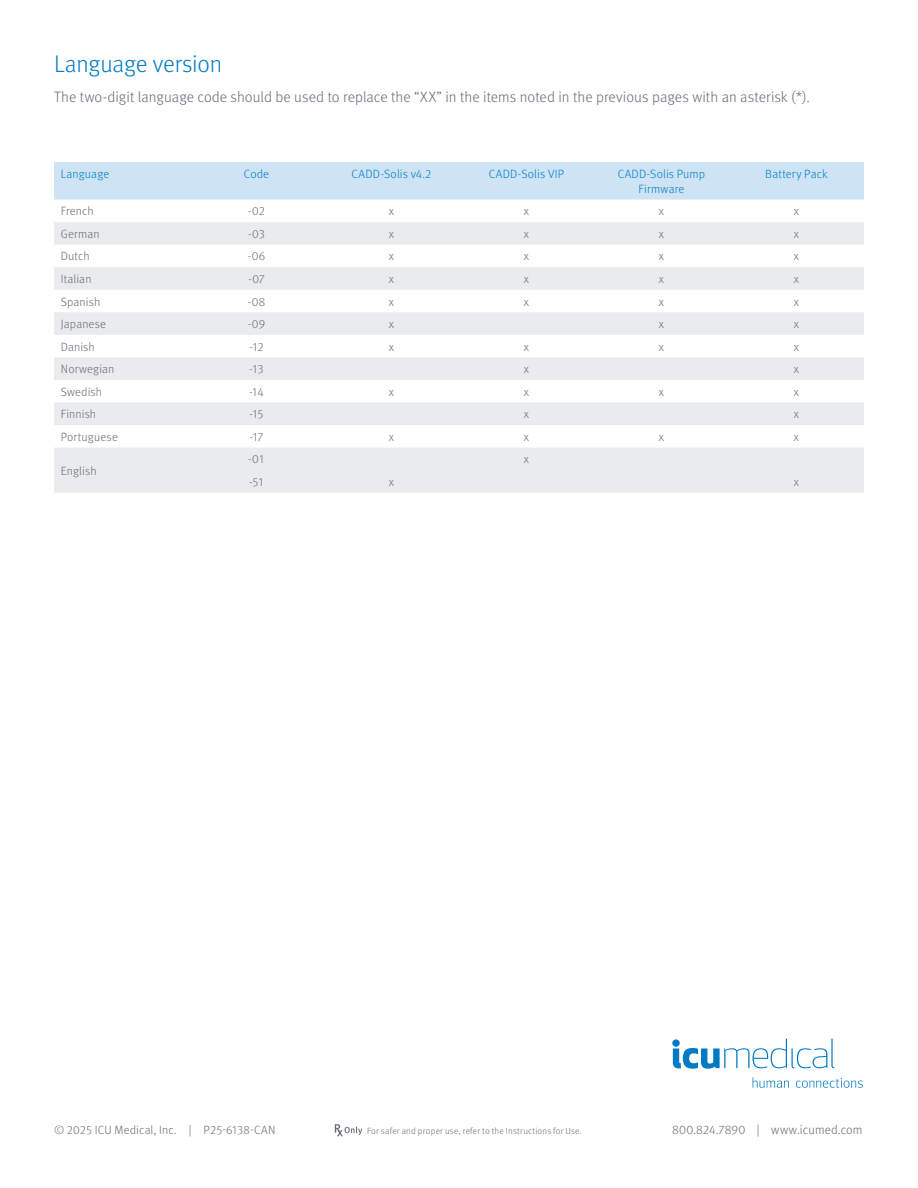
<style>
.page{position:relative;width:918px;height:1188px;background:#fff}
.page>*{position:absolute;margin:0;border:0;box-sizing:border-box;transform-origin:0 0}
.Page_heading{font:300 24px "Meta OT";letter-spacing:-.01em;color:#007bc3}
.Page_heading-2{font:300 15px "Meta OT";color:#696b73}
.t1{font:300 12.45px "Meta OT";letter-spacing:.01em;color:#696b73}
.Table_text{font:300 12px "Meta OT";letter-spacing:.01em;color:#696b73}
.Table_text-2{font:300 12px/15px "Meta OT";letter-spacing:.015em;color:#007bc3;text-align:center}
.t2{font:300 9px "Meta OT";letter-spacing:.02em;color:#696b73}
</style>
<div class="page">
<div style="left:54px;top:162px;width:810px;height:38px;background:#cee4f5"></div>
<svg style="left:54px;top:222px;width:810px;height:271px;fill:#eaebec"></svg>
<svg style="left:335px;top:1124px;width:27px;height:12px"></svg>
<svg style="left:673px;top:1039px;width:161px;height:30px"></svg>
<div style="left:672px;top:1039px;width:8px;height:8px;background:#007bc3;border-radius:50%"></div>
<svg style="left:752px;top:1077px;width:37px;height:11px"></svg>
<svg style="left:796px;top:1078px;width:67px;height:10px"></svg>
<p class="Page_heading" style="left:54px;top:50px;width:170px">Language version</p>
<p class="Page_heading-2" style="left:54px;top:88px;width:757px">The two-digit language code should be used to replace the “XX” in the items noted in the previous pages with an asterisk (*).</p>
<p class="Table_text-2" style="left:61px;top:166px;width:50px">Language</p>
<p class="Table_text-2" style="left:244px;top:166px;width:27px">Code</p>
<p class="Table_text-2" style="left:352px;top:166px;width:81px">CADD-Solis v4.2</p>
<p class="Table_text-2" style="left:489px;top:166px;width:77px">CADD-Solis VIP</p>
<p class="Table_text-2" style="left:618px;top:166px;width:89px">CADD-Solis Pump<br>Firmware</p>
<p class="Table_text-2" style="left:765px;top:166px;width:64px">Battery Pack</p>
<p class="Table_text" style="left:61px;top:204px;width:34px">French</p>
<p class="Table_text" style="left:248px;top:204px;width:18px">-02</p>
<p class="Table_text" style="left:389px;top:204px;width:7px">x</p>
<p class="Table_text" style="left:524px;top:204px;width:7px">x</p>
<p class="Table_text" style="left:659px;top:204px;width:7px">x</p>
<p class="Table_text" style="left:794px;top:204px;width:7px">x</p>
<p class="Table_text" style="left:61px;top:227px;width:41px">German</p>
<p class="Table_text" style="left:248px;top:227px;width:18px">-03</p>
<p class="Table_text" style="left:389px;top:227px;width:7px">x</p>
<p class="Table_text" style="left:524px;top:227px;width:7px">x</p>
<p class="Table_text" style="left:659px;top:227px;width:7px">x</p>
<p class="Table_text" style="left:794px;top:227px;width:7px">x</p>
<p class="Table_text" style="left:61px;top:249px;width:31px">Dutch</p>
<p class="Table_text" style="left:248px;top:249px;width:19px">-06</p>
<p class="Table_text" style="left:389px;top:249px;width:7px">x</p>
<p class="Table_text" style="left:524px;top:249px;width:7px">x</p>
<p class="Table_text" style="left:659px;top:249px;width:7px">x</p>
<p class="Table_text" style="left:794px;top:249px;width:7px">x</p>
<p class="Table_text" style="left:61px;top:272px;width:32px">Italian</p>
<p class="Table_text" style="left:248px;top:272px;width:18px">-07</p>
<p class="Table_text" style="left:389px;top:272px;width:7px">x</p>
<p class="Table_text" style="left:524px;top:272px;width:7px">x</p>
<p class="Table_text" style="left:659px;top:272px;width:7px">x</p>
<p class="Table_text" style="left:794px;top:272px;width:7px">x</p>
<p class="Table_text" style="left:61px;top:294px;width:41px">Spanish</p>
<p class="Table_text" style="left:248px;top:294px;width:19px">-08</p>
<p class="Table_text" style="left:389px;top:294px;width:7px">x</p>
<p class="Table_text" style="left:524px;top:294px;width:7px">x</p>
<p class="Table_text" style="left:659px;top:294px;width:7px">x</p>
<p class="Table_text" style="left:794px;top:294px;width:7px">x</p>
<p class="Table_text" style="left:61px;top:317px;width:47px">Japanese</p>
<p class="Table_text" style="left:248px;top:317px;width:19px">-09</p>
<p class="Table_text" style="left:389px;top:317px;width:7px">x</p>
<p class="Table_text" style="left:659px;top:317px;width:7px">x</p>
<p class="Table_text" style="left:794px;top:317px;width:7px">x</p>
<p class="Table_text" style="left:61px;top:339px;width:36px">Danish</p>
<p class="Table_text" style="left:249px;top:339px;width:16px">-12</p>
<p class="Table_text" style="left:389px;top:339px;width:7px">x</p>
<p class="Table_text" style="left:524px;top:339px;width:7px">x</p>
<p class="Table_text" style="left:659px;top:339px;width:7px">x</p>
<p class="Table_text" style="left:794px;top:339px;width:7px">x</p>
<p class="Table_text" style="left:61px;top:362px;width:55px">Norwegian</p>
<p class="Table_text" style="left:249px;top:362px;width:16px">-13</p>
<p class="Table_text" style="left:524px;top:362px;width:7px">x</p>
<p class="Table_text" style="left:794px;top:362px;width:7px">x</p>
<p class="Table_text" style="left:61px;top:385px;width:43px">Swedish</p>
<p class="Table_text" style="left:249px;top:385px;width:16px">-14</p>
<p class="Table_text" style="left:389px;top:385px;width:7px">x</p>
<p class="Table_text" style="left:524px;top:385px;width:7px">x</p>
<p class="Table_text" style="left:659px;top:385px;width:7px">x</p>
<p class="Table_text" style="left:794px;top:385px;width:7px">x</p>
<p class="Table_text" style="left:61px;top:407px;width:37px">Finnish</p>
<p class="Table_text" style="left:249px;top:407px;width:16px">-15</p>
<p class="Table_text" style="left:524px;top:407px;width:7px">x</p>
<p class="Table_text" style="left:794px;top:407px;width:7px">x</p>
<p class="Table_text" style="left:61px;top:430px;width:59px">Portuguese</p>
<p class="Table_text" style="left:250px;top:430px;width:15px">-17</p>
<p class="Table_text" style="left:389px;top:430px;width:7px">x</p>
<p class="Table_text" style="left:524px;top:430px;width:7px">x</p>
<p class="Table_text" style="left:659px;top:430px;width:7px">x</p>
<p class="Table_text" style="left:794px;top:430px;width:7px">x</p>
<p class="Table_text" style="left:61px;top:463px;width:37px">English</p>
<p class="Table_text" style="left:248px;top:452px;width:18px">-01</p>
<p class="Table_text" style="left:524px;top:452px;width:7px">x</p>
<p class="Table_text" style="left:249px;top:475px;width:16px">-51</p>
<p class="Table_text" style="left:389px;top:475px;width:7px">x</p>
<p class="Table_text" style="left:794px;top:475px;width:7px">x</p>
<p class="Table_text" style="left:54px;top:1123px;width:223px">© 2025 ICU Medical, Inc. | P25-6138-CAN</p>
<p class="t2" style="left:367px;top:1125px;width:216px">For safer and proper use, refer to the Instructions for Use.</p>
<p class="t1" style="left:672px;top:1122px;width:192px">800.824.7890 | www.icumed.com</p>
</div>
